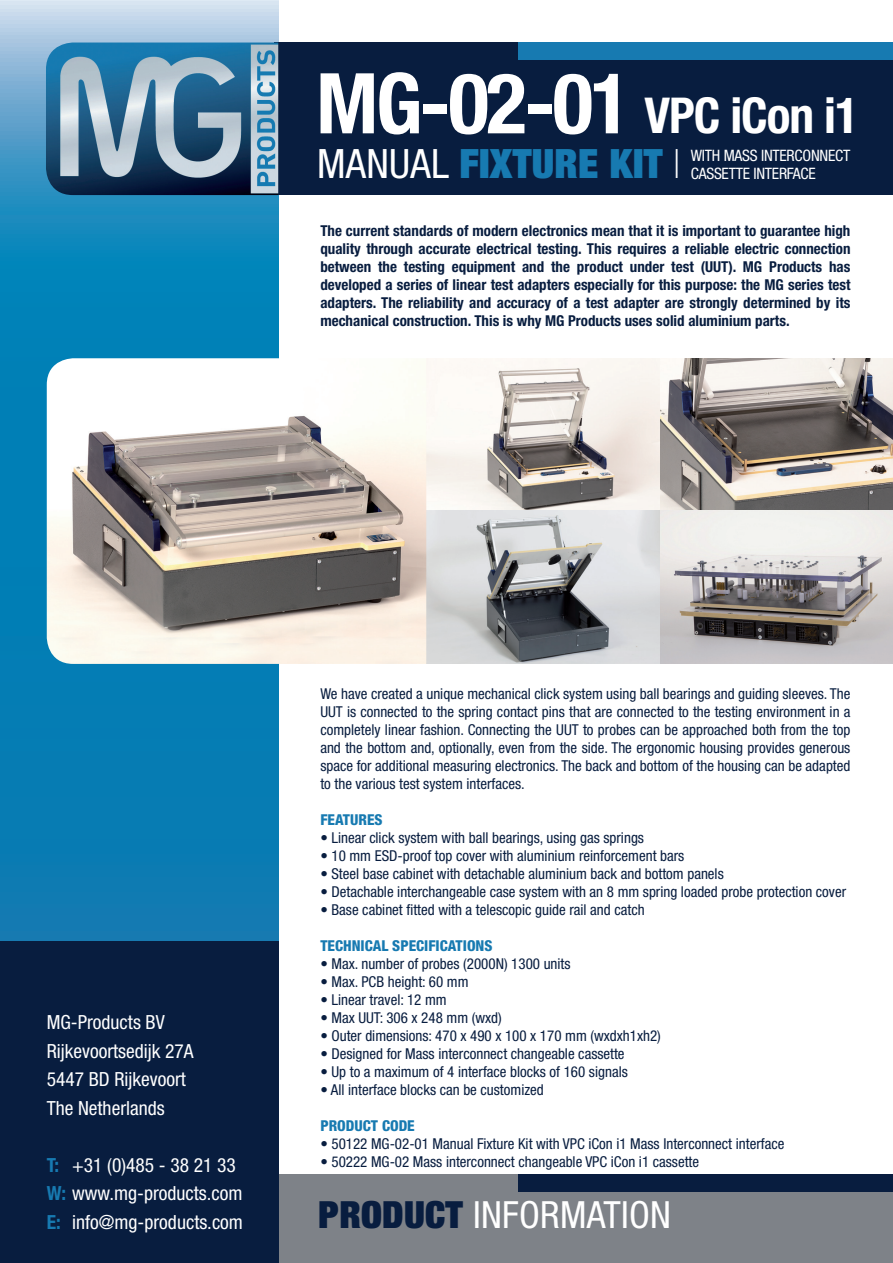
<style>
.page{position:relative;width:893px;height:1263px;background:#fff}
.page>*{position:absolute;margin:0;border:0;box-sizing:border-box;transform-origin:0 0}
.t1{font:700 condensed 49.5px "Helvetica Neue LT Std";letter-spacing:-.02em;color:#fff}
.t2{font:900 condensed 40.5px "Helvetica Neue LT Std";letter-spacing:.005em;color:#177ab1}
.t3{font:condensed 37.5px "Helvetica Neue LT Std";letter-spacing:.005em;color:#fff}
.t4{font:condensed 19.5px/28.5px "Helvetica Neue LT Std";color:#fff}
.t5{font:condensed 15.75px/18px "Helvetica Neue LT Std";letter-spacing:-.015em;color:#fff}
.t6{font:condensed 15px/18px "Helvetica Neue LT Std";color:#081d3f;text-align:justify}
.t7{font:700 condensed 15px/18px "Helvetica Neue LT Std";color:#081d3f;text-align:justify}
.t8{font:800 condensed 15px "Helvetica Neue LT Std";color:#177ab1}
.s1{font-size:84px}
.s2{font-weight:400;color:#fff}
.s3{font-weight:100;color:#fff}
.s4{font-weight:700;color:#177ab1}
.s5{font-weight:900;color:#081d3f}
</style>
<div class="page">
<div style="left:264px;top:1174px;width:629px;height:89px;background:#7e8288"></div>
<svg style="left:0;top:0;width:278px;height:941px;background:#1a87ba"></svg>
<div style="left:0;top:941px;width:278px;height:322px;background:#081d3f"></div>
<div style="left:274px;top:43px;width:619px;height:152px;background:#081d3f"></div>
<img style="left:46px;top:43px;width:232px;height:152px">
<div style="left:518px;top:43px;width:375px;height:17px;background:#177ab1"></div>
<div style="left:518px;top:1174px;width:375px;height:17px;background:#081d3f"></div>
<img style="left:47px;top:358px;width:846px;height:306px">
<h1 class="t1" style="left:316px;top:86px;width:544px"><span class="s1">MG-02-01</span> VPC iCon i1</h1>
<h2 class="t2" style="left:317px;top:138px;width:365px"><span class="s2">MANUAL</span> FIXTURE KIT <span class="s3">I</span></h2>
<p class="t5" style="left:691px;top:146px;width:113px">with Mass Interconnect cassette</p>
<p class="t5" style="left:753px;top:164px;width:42px">interface</p>
<p class="t7" style="left:320px;top:222px;width:532px">The current standards of modern electronics mean that it is important to guarantee high quality through accurate electrical testing. This requires a reliable electric connection between the testing equipment and the product under test (UUT). MG Products has developed a series of linear test adapters especially for this purpose: the MG series test adapters. The reliability and accuracy of a test adapter are strongly determined by its mechanical construction. This is why MG Products uses solid aluminium parts.</p>
<h3 class="t4" style="left:47px;top:1008px;width:148px">MG-Products BV<br>Rijkevoortsedijk 27A<br>5447 BD Rijkevoort<br>The Netherlands</h3>
<h3 class="t4" style="left:47px;top:1150px;width:198px"><span class="s4">T:</span> +31 (0)485 - 38 21 33<br><span class="s4">W:</span> www.mg-products.com<br><span class="s4">E:</span> info@mg-products.com</h3>
<p class="t6" style="left:320px;top:684px;width:532px">We have created a unique mechanical click system using ball bearings and guiding sleeves. The UUT is connected to the spring contact pins that are connected to the testing environment in a completely linear fashion. Connecting the UUT to probes can be approached both from the top and the bottom and, optionally, even from the side. The ergonomic housing provides generous space for additional measuring electronics. The back and bottom of the housing can be adapted to the various test system interfaces.</p>
<p class="t8" style="left:320px;top:810px;width:64px">FEATURES</p>
<p class="t6" style="left:320px;top:828px;width:325px">• Linear click system with ball bearings, using gas springs</p>
<p class="t6" style="left:320px;top:846px;width:365px">• 10 mm ESD-proof top cover with aluminium reinforcement bars</p>
<p class="t6" style="left:320px;top:864px;width:405px">• Steel base cabinet with detachable aluminium back and bottom panels</p>
<p class="t6" style="left:320px;top:882px;width:527px">• Detachable interchangeable case system with an 8 mm spring loaded probe protection cover</p>
<p class="t6" style="left:320px;top:900px;width:326px">• Base cabinet fitted with a telescopic guide rail and catch</p>
<p class="t8" style="left:320px;top:936px;width:174px">TECHNICAL SPECIFICATIONS</p>
<p class="t6" style="left:320px;top:954px;width:252px">• Max. number of probes (2000N) 1300 units</p>
<p class="t6" style="left:320px;top:972px;width:150px">• Max. PCB height: 60 mm</p>
<p class="t6" style="left:320px;top:990px;width:128px">• Linear travel: 12 mm</p>
<p class="t6" style="left:320px;top:1008px;width:183px">• Max UUT: 306 x 248 mm (wxd)</p>
<p class="t6" style="left:320px;top:1026px;width:342px">• Outer dimensions: 470 x 490 x 100 x 170 mm (wxdxh1xh2)</p>
<p class="t6" style="left:320px;top:1044px;width:306px">• Designed for Mass interconnect changeable cassette</p>
<p class="t6" style="left:320px;top:1062px;width:309px">• Up to a maximum of 4 interface blocks of 160 signals</p>
<p class="t6" style="left:320px;top:1080px;width:225px">• All interface blocks can be customized</p>
<p class="t8" style="left:320px;top:1116px;width:96px">PRODUCT CODE</p>
<p class="t6" style="left:320px;top:1134px;width:465px">• 50122 MG-02-01 Manual Fixture Kit with VPC iCon i1 Mass Interconnect interface</p>
<p class="t6" style="left:320px;top:1152px;width:380px">• 50222 MG-02 Mass interconnect changeable VPC iCon i1 cassette</p>
<h3 class="t3" style="left:318px;top:1193px;width:354px"><span class="s5">PRODUCT</span> INFORMATION</h3>
</div>
